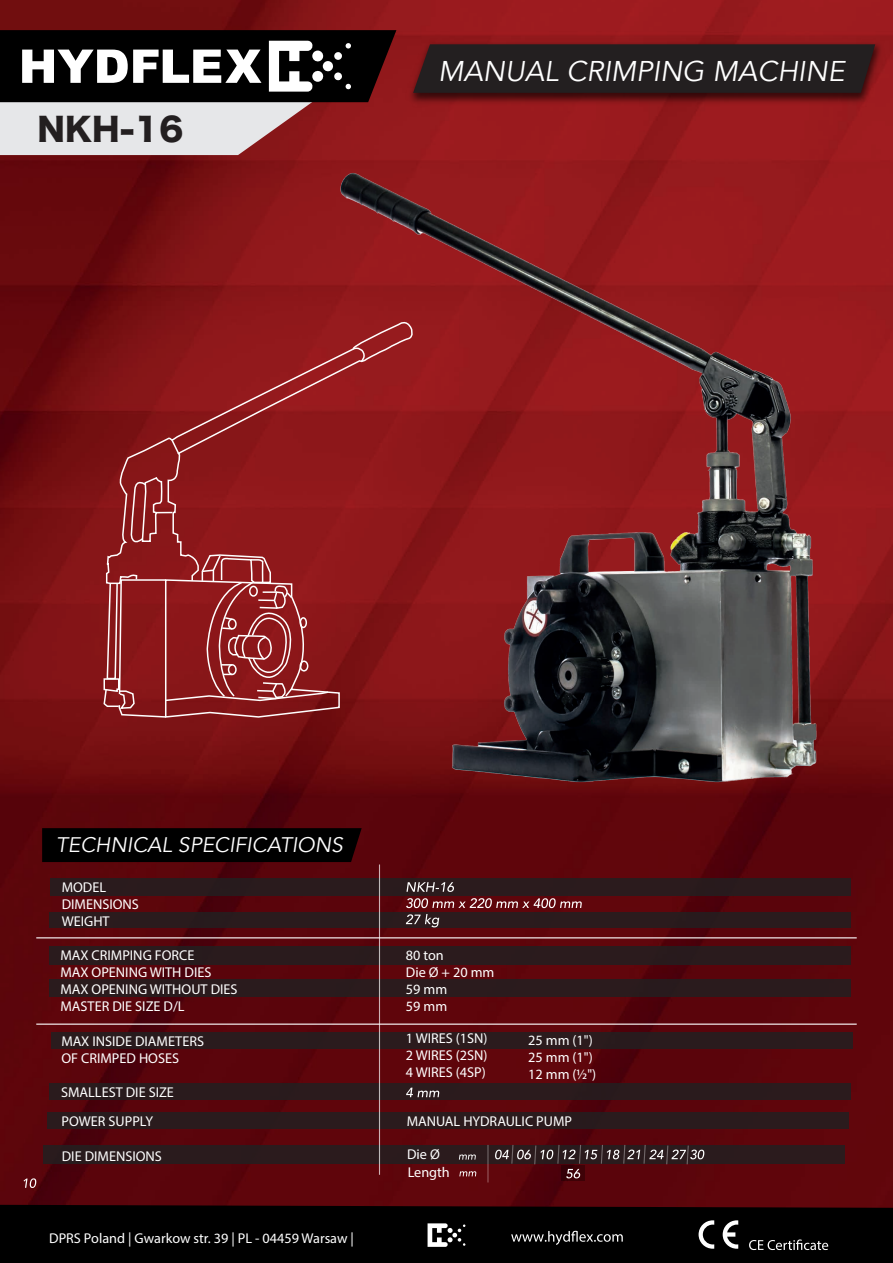
<style>
.page{position:relative;width:893px;height:1263px;background:#fff}
.page>*{position:absolute;margin:0;border:0;box-sizing:border-box;transform-origin:0 0}
.t1{font:31.5px "Hira Kaku Std W8";color:#231f20}
.t2{font:italic 28.5px "Avenir";color:#fff}
.t3{font:italic 21px "Avenir";color:#fff}
.t4{font:14.25px/17.1px "Myriad Pro";color:#fff}
</style>
<div class="page">
<img style="left:0;top:0;width:893px;height:1205px">
<div style="left:0;top:1205px;width:893px;height:58px;background:#000"></div>
<svg style="left:428px;top:1223px;width:38px;height:24px"></svg>
<svg style="left:723px;top:1220px;width:15px;height:29px"></svg>
<svg style="left:699px;top:1220px;width:15px;height:29px"></svg>
<svg style="left:749px;top:1239px;width:79px;height:11px"></svg>
<div style="left:49px;top:912px;width:801px;height:15px;background:#2a1b1d"></div>
<div style="left:50px;top:878px;width:800px;height:17px;background:#2a1b1d"></div>
<div style="left:49px;top:946px;width:801px;height:18px;background:#2a1b1d"></div>
<div style="left:49px;top:979px;width:801px;height:17px;background:#2a1b1d"></div>
<div style="left:47px;top:1113px;width:801px;height:16px;background:#2a1b1d"></div>
<div style="left:51px;top:1032px;width:801px;height:17px;background:#2a1b1d"></div>
<div style="left:49px;top:1083px;width:801px;height:17px;background:#2a1b1d"></div>
<div style="left:43px;top:1145px;width:802px;height:19px;background:#2b1b1d"></div>
<svg style="left:406px;top:882px;width:48px;height:10px"></svg>
<svg style="left:406px;top:898px;width:176px;height:10px;background:#88454a"></svg>
<svg style="left:406px;top:914px;width:33px;height:13px"></svg>
<hr style="left:379px;top:864px;width:1px;height:311px;background:#fff">
<hr style="left:36px;top:937px;width:821px;height:1px;background:#fff">
<hr style="left:36px;top:1023px;width:821px;height:2px;background:#fff">
<svg style="left:562px;top:1178px;width:23px;height:3px"></svg>
<hr style="left:487px;top:1145px;width:2px;height:37px;background:#fff">
<svg style="left:495px;top:1145px;width:209px;height:33px"></svg>
<svg style="left:406px;top:1088px;width:33px;height:9px"></svg>
<svg style="left:459px;top:1154px;width:17px;height:5px"></svg>
<img style="left:297px;top:166px;width:596px;height:636px">
<svg style="left:105px;top:347px;width:262px;height:238px;background:#8e1b1e"></svg>
<svg style="left:170px;top:438px;width:10px;height:17px"></svg>
<svg style="left:103px;top:476px;width:238px;height:285px;background:#8f2528"></svg>
<svg style="left:347px;top:318px;width:67px;height:45px;background:#9e2d30"></svg>
<svg style="left:511px;top:1231px;width:112px;height:14px;background:#343434"></svg>
<svg style="left:24px;top:1178px;width:12px;height:10px"></svg>
<svg style="left:0;top:30px;width:396px;height:125px;background:#746465"></svg>
<img style="left:405px;top:38px;width:482px;height:69px">
<div style="left:413px;top:44px;width:462px;height:49px;background:#231f20"></div>
<svg style="left:459px;top:1171px;width:17px;height:5px"></svg>
<div style="left:42px;top:828px;width:320px;height:34px;background:#000"></div>
<h1 class="t1" style="left:38px;top:112px;width:147px">NKH-16</h1>
<h2 class="t2" style="left:438px;top:54px;width:408px">MANUAL CRIMPING MACHINE</h2>
<h3 class="t3" style="left:56px;top:833px;width:289px">TECHNICAL SPECIFICATIONS</h3>
<p class="t4" style="left:62px;top:879px;width:79px">MODEL<br>DIMENSIONS<br>WEIGHT</p>
<p class="t4" style="left:61px;top:946px;width:178px">MAX CRIMPING FORCE<br>MAX OPENING WITH DIES<br>MAX OPENING WITHOUT DIES<br>MASTER DIE SIZE D/L</p>
<p class="t4" style="left:61px;top:1032px;width:144px">MAX INSIDE DIAMETERS<br>OF CRIMPED HOSES</p>
<p class="t4" style="left:61px;top:1078px;width:114px;line-height:28.5px">SMALLEST DIE SIZE<br>POWER SUPPLY</p>
<p class="t4" style="left:62px;top:1147px;width:102px">DIE DIMENSIONS</p>
<p class="t4" style="left:49px;top:1229px;width:306px">DPRS Poland | Gwarkow str. 39 | PL - 04459 Warsaw |</p>
<p class="t4" style="left:406px;top:946px;width:90px">80 ton<br>Die Ø + 20 mm<br>59 mm<br>59 mm</p>
<p class="t4" style="left:406px;top:1029px;width:83px;text-align:justify">1 WIRES (1SN)<br>2 WIRES (2SN)<br>4 WIRES (4SP)</p>
<p class="t4" style="left:528px;top:1031px;width:70px">25 mm (1")<br>25 mm (1")<br>12 mm (½")</p>
<p class="t4" style="left:407px;top:1112px;width:167px">MANUAL HYDRAULIC PUMP</p>
<p class="t4" style="left:407px;top:1145px;width:44px;line-height:18.3px">Die Ø<br>Length</p>
</div>
